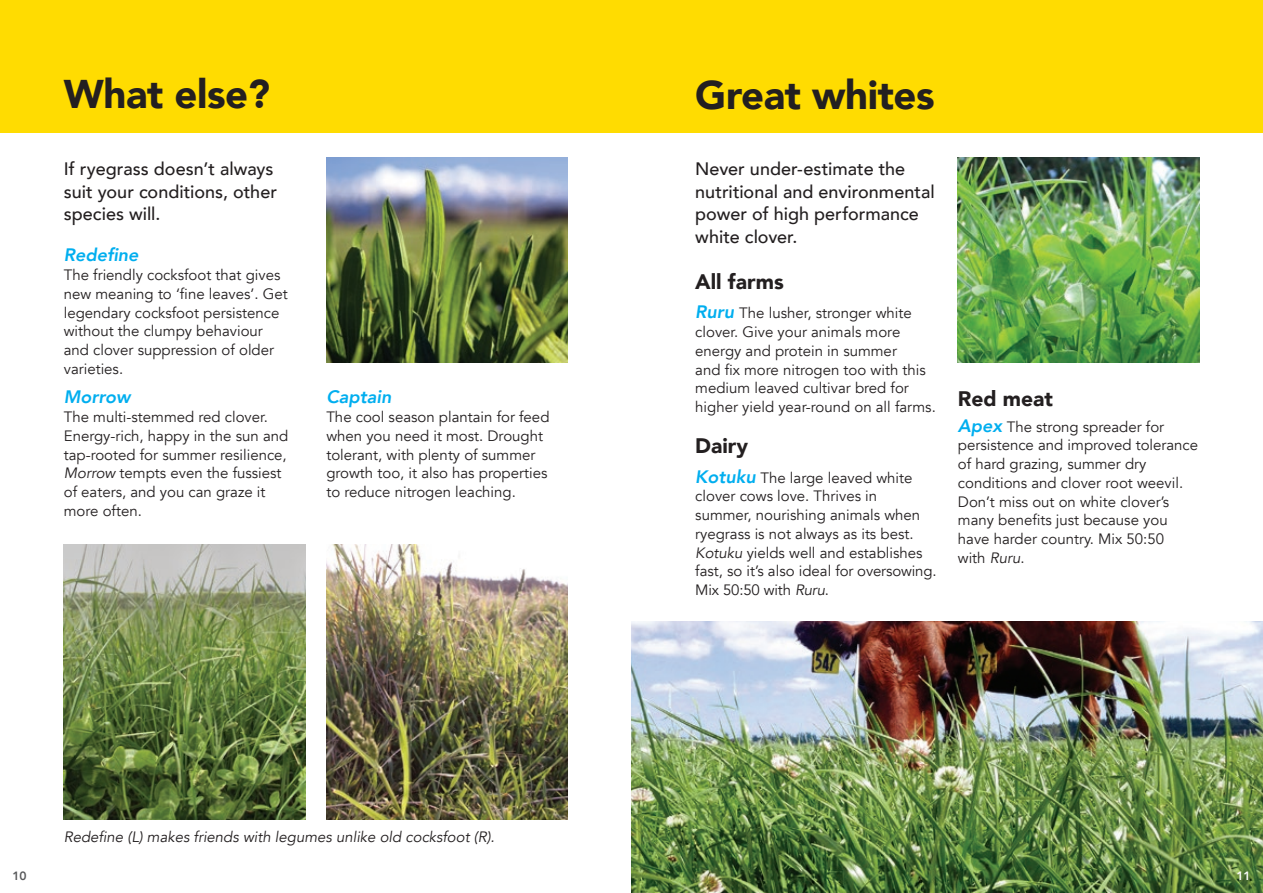
<style>
.page{position:relative;width:1263px;height:893px;background:#fff}
.page>*{position:absolute;margin:0;border:0;box-sizing:border-box;transform-origin:0 0}
.t1{font:900 40.05px "Avenir";letter-spacing:-.01em;color:#231f20}
.t2{font:900 21px "Avenir";color:#231f20}
.t3{font:500 18px/22.5px "Avenir";color:#231f20}
.t4{font:italic 800 18px "Avenir";color:#00aeef}
.t5{font:15px/18.8px "Avenir";color:#231f20}
.t6{font:italic 15px "Avenir";color:#231f20}
.t7{font:800 12px "Avenir";color:#57585a}
.t8{font:800 12px "Avenir";color:#fff}
.s1{font-style:italic}
.s2{font-weight:800;font-style:italic;font-size:18px;color:#00aeef}
</style>
<div class="page">
<img style="left:326px;top:157px;width:242px;height:205px">
<img style="left:958px;top:157px;width:241px;height:205px">
<div style="left:0;top:0;width:1263px;height:133px;background:#ffdc01"></div>
<img style="left:64px;top:544px;width:241px;height:275px">
<img style="left:326px;top:544px;width:242px;height:275px">
<img style="left:631px;top:621px;width:632px;height:272px">
<h1 class="t1" style="left:64px;top:60px;width:208px">What else?</h1>
<h1 class="t1" style="left:695px;top:60px;width:241px">Great whites</h1>
<p class="t3" style="left:64px;top:157px;width:215px">If ryegrass doesn’t always suit your conditions, other species will.</p>
<p class="t3" style="left:695px;top:157px;width:241px">Never under-estimate the nutritional and environmental power of high performance white clover.</p>
<p class="t4" style="left:64px;top:244px;width:76px">Redefine</p>
<p class="t5" style="left:64px;top:266px;width:225px">The friendly cocksfoot that gives new meaning to ‘fine leaves’. Get legendary cocksfoot persistence without the clumpy behaviour and clover suppression of older varieties.</p>
<p class="t4" style="left:64px;top:386px;width:68px">Morrow</p>
<p class="t5" style="left:64px;top:408px;width:226px">The multi-stemmed red clover.<br>Energy-rich, happy in the sun and tap-rooted for summer resilience,<br><span class="s1">Morrow</span> tempts even the fussiest of eaters, and you can graze it more often.</p>
<p class="t4" style="left:326px;top:386px;width:67px">Captain</p>
<p class="t5" style="left:326px;top:408px;width:225px">The cool season plantain for feed when you need it most. Drought tolerant, with plenty of summer growth too, it also has properties to reduce nitrogen leaching.</p>
<h2 class="t2" style="left:695px;top:263px;width:90px">All farms</h2>
<p class="t5" style="left:695px;top:304px;width:242px"><span class="s2">Ruru</span> The lusher, stronger white clover. Give your animals more energy and protein in summer<br>and fix more nitrogen too with this medium leaved cultivar bred for higher yield year-round on all farms.</p>
<h2 class="t2" style="left:695px;top:428px;width:54px">Dairy</h2>
<p class="t5" style="left:695px;top:468px;width:243px"><span class="s2">Kotuku</span> The large leaved white clover cows love. Thrives in summer, nourishing animals when ryegrass is not always as its best.<br><span class="s1">Kotuku</span> yields well and establishes fast, so it’s also ideal for oversowing.<br>Mix 50:50 with <span class="s1">Ruru</span>.</p>
<h2 class="t2" style="left:958px;top:381px;width:97px">Red meat</h2>
<p class="t5" style="left:958px;top:417px;width:242px"><span class="s2">Apex</span> The strong spreader for persistence and improved tolerance of hard grazing, summer dry conditions and clover root weevil.<br>Don’t miss out on white clover’s many benefits just because you have harder country. Mix 50:50<br>with <span class="s1">Ruru</span>.</p>
<p class="t6" style="left:64px;top:828px;width:432px">Redefine (L) makes friends with legumes unlike old cocksfoot (R).</p>
<p class="t7" style="left:12px;top:867px;width:16px">10</p>
<p class="t8" style="left:1236px;top:867px;width:16px">11</p>
</div>
